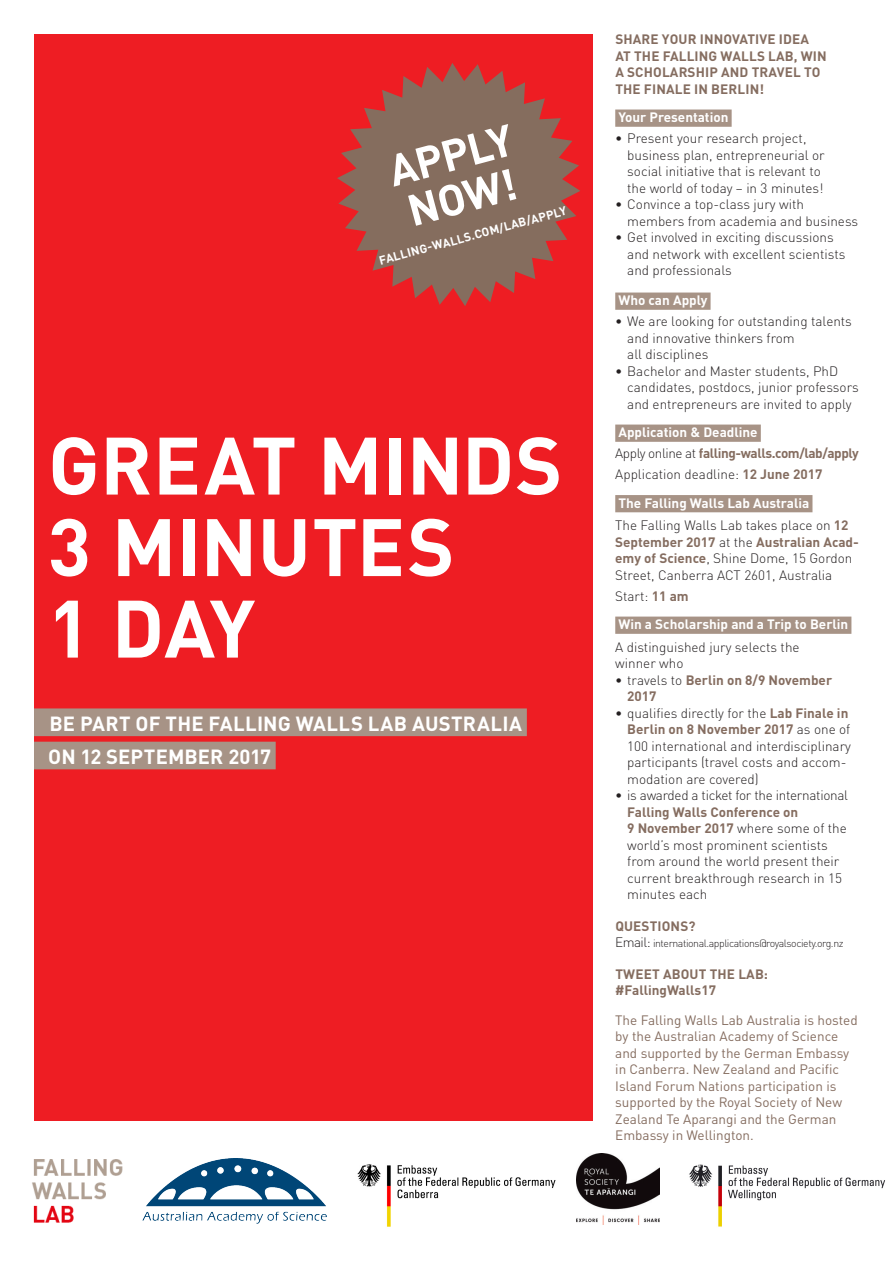
<style>
.page{position:relative;width:893px;height:1263px;background:#fff}
.page>*{position:absolute;margin:0;border:0;box-sizing:border-box;transform-origin:0 0}
.t1{font:700 79.95px "DINOT";color:#fff}
.t2{font:700 43.5px/43.5px "DINOT";color:#fff}
.SUBHEAD{font:700 20.25px/33.2px "DINOT";letter-spacing:.01em;color:#fff}
.Bodytext_Points{font:300 13.5px/16.5px "DINOT";color:#231f20}
.fliesstext{font:13.5px/16.5px "DINOT";color:#856d60}
.Bodytext_Points_-_er{font:300 13.5px/16.5px "DINOT";color:#231f20}
.Bodytext{font:300 13.5px/16.5px "DINOT";color:#231f20}
.Bodytext_Zwischenübe{font:700 13.5px "DINOT";color:#fff}
.Bodytext_Versalien{font:700 13.5px/16.5px "DINOT";letter-spacing:.01em;color:#856d60}
.Bodytext-2{font:700 13.5px "DINOT";letter-spacing:-.03em;color:#856d60}
.Bodytext_Points-2{font:700 13.5px/16.5px "DINOT";color:#856d60}
.Bodytext-3{font:700 13.5px "DINOT";color:#856d60}
.t3{font:700 12px "DINOT";color:#fff}
.Bodytext-4{font:300 10.5px "DINOT";letter-spacing:-.04em;color:#231f20}
.s1{font-weight:300;color:#231f20}
.s2{font-weight:700;color:#856d60}
.s3{font-size:13.5px}
</style>
<div class="page">
<div style="left:34px;top:34px;width:559px;height:1086px;background:#ee1d23"></div>
<div style="left:34px;top:708px;width:493px;height:28px;background:#a79386"></div>
<div style="left:34px;top:742px;width:242px;height:27px;background:#a79386"></div>
<div style="left:615px;top:110px;width:117px;height:17px;background:#a79386"></div>
<div style="left:615px;top:293px;width:96px;height:17px;background:#a79386"></div>
<div style="left:615px;top:425px;width:146px;height:17px;background:#a79386"></div>
<div style="left:615px;top:495px;width:197px;height:17px;background:#a79386"></div>
<div style="left:615px;top:617px;width:236px;height:17px;background:#a79386"></div>
<svg style="left:337px;top:63px;width:243px;height:243px;fill:#856d5e"></svg>
<img style="left:32px;top:1159px;width:91px;height:64px">
<img style="left:143px;top:1158px;width:183px;height:65px">
<img style="left:357px;top:1164px;width:199px;height:63px">
<img style="left:689px;top:1164px;width:196px;height:63px">
<img style="left:577px;top:1154px;width:82px;height:71px">
<p class="t2" style="left:383px;top:149px;width:129px;rotate:-15deg">APPLY<br>NOW!</p>
<p class="t3" style="left:377px;top:253px;width:195px;rotate:-15deg">FALLING-WALLS.COM/LAB/APPLY</p>
<p class="t1" style="left:48px;top:413px;width:516px">GREAT MINDS</p>
<p class="t1" style="left:48px;top:495px;width:408px">3 MINUTES</p>
<p class="t1" style="left:48px;top:576px;width:209px">1 DAY</p>
<p class="SUBHEAD" style="left:48px;top:706px;width:475px">BE PART OF THE FALLING WALLS LAB AUSTRALIA<br>ON 12 SEPTEMBER 2017</p>
<p class="Bodytext_Versalien" style="left:615px;top:31px;width:213px">SHARE YOUR INNOVATIVE IDEA<br>AT THE FALLING WALLS LAB, WIN<br>A SCHOLARSHIP AND TRAVEL TO<br>THE FINALE IN BERLIN!</p>
<p class="Bodytext_Zwischenübe" style="left:618px;top:109px;width:112px">Your Presentation</p>
<p class="Bodytext_Points_-_er" style="left:627px;top:130px;width:199px;text-indent:-12px">• Present your research project, business plan, entrepreneurial or social initiative that is relevant to the world of today – in 3 minutes!</p>
<p class="Bodytext_Points" style="left:627px;top:196px;width:233px;text-indent:-12px">• Convince a top-class jury with members from academia and business</p>
<p class="Bodytext_Points" style="left:627px;top:229px;width:220px;text-indent:-12px">• Get involved in exciting discussions and network with excellent scientists and professionals</p>
<p class="Bodytext_Zwischenübe" style="left:618px;top:292px;width:91px">Who can Apply</p>
<p class="Bodytext_Points_-_er" style="left:627px;top:313px;width:226px;text-indent:-12px">• We are looking for outstanding talents and innovative thinkers from<br>all disciplines</p>
<p class="Bodytext_Points" style="left:627px;top:363px;width:233px;text-indent:-12px">• Bachelor and Master students, PhD candidates, postdocs, junior professors and entrepreneurs are invited to apply</p>
<p class="Bodytext_Zwischenübe" style="left:618px;top:424px;width:141px">Application &amp; Deadline</p>
<p class="Bodytext-2" style="left:615px;top:445px;width:245px"><span class="s1">Apply online at</span> falling-walls.com/lab/apply</p>
<p class="Bodytext_Points" style="left:615px;top:466px;width:209px">Application deadline: <span class="s2">12 June 2017</span></p>
<p class="Bodytext_Zwischenübe" style="left:618px;top:494px;width:192px">The Falling Walls Lab Australia</p>
<p class="Bodytext" style="left:615px;top:517px;width:245px">The Falling Walls Lab takes place on <span class="s2">12<br>September 2017</span> at the <span class="s2">Australian Acad&shy;emy of Science</span>, Shine Dome, 15 Gordon Street, Canberra ACT 2601, Australia</p>
<p class="Bodytext_Points" style="left:615px;top:588px;width:75px">Start: <span class="s2">11 am</span></p>
<p class="Bodytext_Zwischenübe" style="left:618px;top:616px;width:231px">Win a Scholarship and a Trip to Berlin</p>
<p class="Bodytext" style="left:615px;top:639px;width:186px">A distinguished jury selects the winner who</p>
<p class="Bodytext_Points-2" style="left:627px;top:671px;width:206px;text-indent:-12px"><span class="s1">• travels to</span> Berlin on 8/9 November<br>2017</p>
<p class="Bodytext_Points" style="left:627px;top:705px;width:225px;text-indent:-12px">• qualifies directly for the <span class="s2">Lab Finale in Berlin on 8 November 2017</span> as one of 100 international and interdisciplinary participants (travel costs and accom&shy;modation are covered)</p>
<p class="Bodytext_Points" style="left:627px;top:787px;width:222px;text-indent:-12px">• is awarded a ticket for the international<br><span class="s2">Falling Walls Conference on<br>9 November 2017</span> where some of the world’s most prominent scientists from around the world present their current breakthrough research in 15 minutes each</p>
<p class="Bodytext_Versalien" style="left:615px;top:917px;width:82px">QUESTIONS?</p>
<p class="Bodytext-4" style="left:615px;top:937px;width:230px"><span class="s3">Email:</span> international.applications@royalsociety.org.nz</p>
<p class="Bodytext-3" style="left:615px;top:965px;width:154px">TWEET ABOUT THE LAB:</p>
<p class="Bodytext-3" style="left:615px;top:982px;width:102px">#FallingWalls17</p>
<p class="fliesstext" style="left:615px;top:1011px;width:244px">The Falling Walls Lab Australia is hosted by the Australian Academy of Science and supported by the German Embassy in Canberra. New Zealand and Pacific Island Forum Nations participation is supported by the Royal Society of New Zealand Te Aparangi and the German Embassy in Wellington.</p>
</div>
